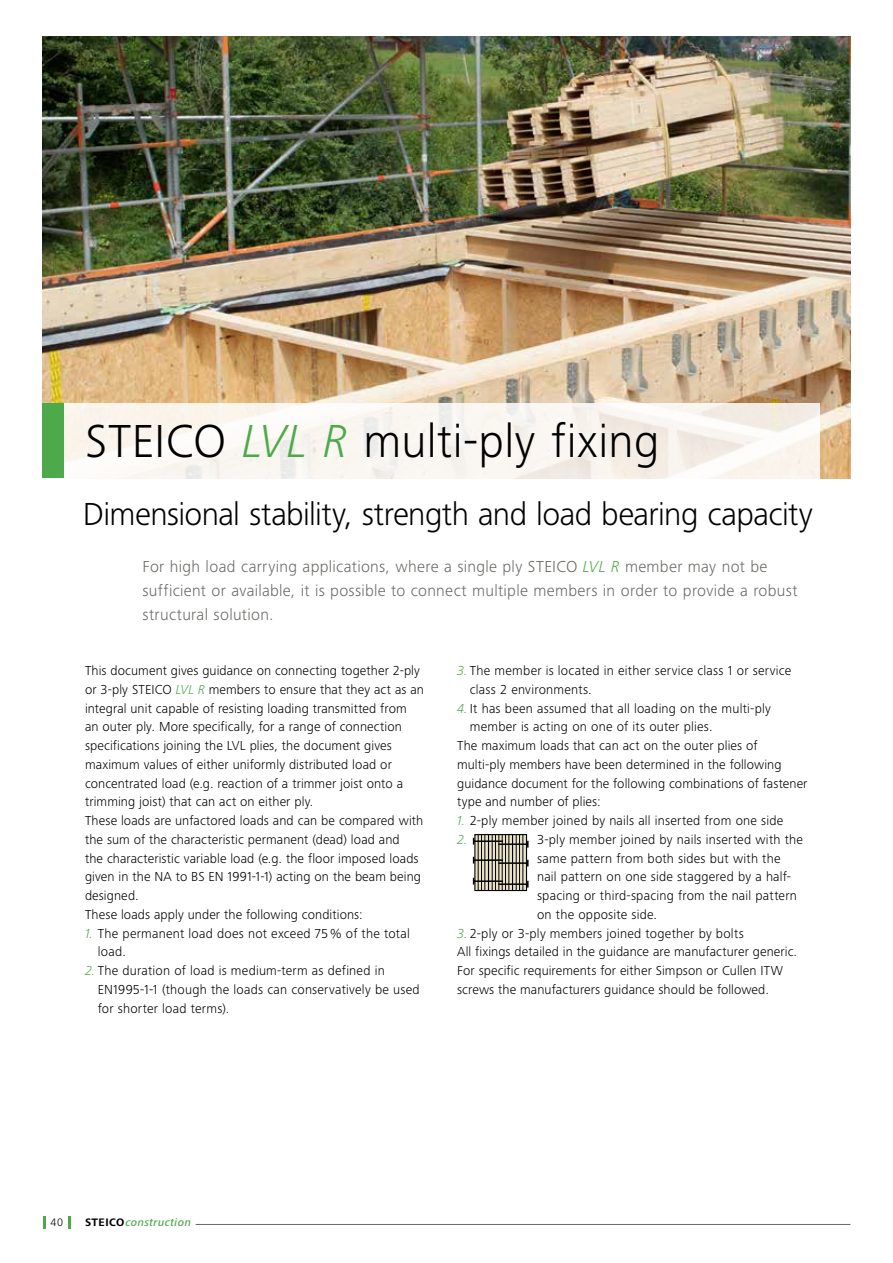
<style>
.page{position:relative;width:893px;height:1263px;background:#fff}
.page>*{position:absolute;margin:0;border:0;box-sizing:border-box;transform-origin:0 0}
._4_0_Intro-Headline{font:300 48px "Frutiger Next LTW1 G";letter-spacing:.01em;color:#000}
._4_0_Intro-Subline{font:300 33px "Frutiger Next LTW1 G";letter-spacing:-.02em;color:#000}
._4_0_Intro{font:300 16.5px/24px "Frutiger Next LTW1 G";letter-spacing:.02em;color:#6a6864}
._1_0_Copy__englisch{font:300 13.5px/18.8px "Frutiger Next LTW1 G";letter-spacing:.01em;color:#000}
._1_2_Copy_Bulletpoin{font:300 13.5px/18.8px "Frutiger Next LTW1 G";letter-spacing:.02em;color:#000}
._1_2_Copy_Bulletpoin-2{font:italic 300 13.5px "Frutiger Next LTW1 G";color:#4da94a}
.t1{font:italic 500 11.25px "Frutiger Next LTW1 G";letter-spacing:.035em;color:#4da94a}
.t2{font:300 11.25px "Frutiger Next LTW1 G";color:#000}
.s1{font-style:italic;color:#4da94a}
.s2{font-weight:700;font-style:normal;color:#000}
</style>
<div class="page">
<hr style="left:196px;top:1224px;width:654px;height:1px;background:#6a6864">
<svg style="left:43px;top:1216px;width:2px;height:13px"></svg>
<svg style="left:68px;top:1216px;width:3px;height:13px"></svg>
<img style="left:43px;top:37px;width:807px;height:441px">
<svg style="left:476px;top:836px;width:49px;height:53px;background:#cec8af"></svg>
<div style="left:474px;top:834px;width:53px;height:57px;border:1px solid #000"></div>
<hr style="left:478px;top:834px;width:1px;height:57px;background:#000">
<hr style="left:481px;top:834px;width:1px;height:57px;background:#000">
<hr style="left:485px;top:834px;width:1px;height:57px;background:#000">
<hr style="left:488px;top:834px;width:1px;height:57px;background:#000">
<hr style="left:512px;top:834px;width:1px;height:57px;background:#000">
<hr style="left:492px;top:834px;width:1px;height:57px;background:#000">
<hr style="left:495px;top:834px;width:1px;height:57px;background:#000">
<hr style="left:499px;top:834px;width:1px;height:57px;background:#000">
<hr style="left:502px;top:834px;width:1px;height:57px;background:#000">
<hr style="left:505px;top:834px;width:1px;height:57px;background:#000">
<hr style="left:509px;top:834px;width:1px;height:57px;background:#000">
<hr style="left:516px;top:834px;width:1px;height:57px;background:#000">
<hr style="left:519px;top:834px;width:1px;height:57px;background:#000">
<hr style="left:523px;top:834px;width:1px;height:57px;background:#000">
<hr style="left:498px;top:843px;width:30px;height:2px;background:#000">
<hr style="left:498px;top:862px;width:30px;height:2px;background:#000">
<hr style="left:498px;top:883px;width:30px;height:2px;background:#000">
<hr style="left:474px;top:840px;width:29px;height:2px;background:#000">
<hr style="left:474px;top:859px;width:29px;height:2px;background:#000">
<hr style="left:474px;top:880px;width:29px;height:2px;background:#000">
<svg style="left:64px;top:403px;width:756px;height:76px;fill:#faf5f0"></svg>
<div style="left:43px;top:403px;width:21px;height:75px;background:#4da94a"></div>
<p class="_4_0_Intro-Headline" style="left:85px;top:413px;width:576px">STEICO <span class="s1">LVL R</span> multi-ply fixing</p>
<p class="_4_0_Intro-Subline" style="left:83px;top:495px;width:732px">Dimensional stability, strength and load bearing capacity</p>
<p class="_4_0_Intro" style="left:142px;top:554px;width:657px">For high load carrying applications, where a single ply STEICO <span class="s1">LVL R</span> member may not be sufficient or available, it is possible to connect multiple members in order to provide a robust structural solution.</p>
<p class="_1_0_Copy__englisch" style="left:85px;top:661px;width:340px">This document gives guidance on connecting together 2-ply or 3-ply STEICO <span class="s1">LVL R</span> members to ensure that they act as an integral unit capable of resisting loading transmitted from<br>an outer ply. More specifically, for a range of connection specifications joining the LVL plies, the document gives maximum values of either uniformly distributed load or concentrated load (e.g. reaction of a trimmer joist onto a trimming joist) that can act on either ply.</p>
<p class="_1_0_Copy__englisch" style="left:85px;top:811px;width:340px">These loads are unfactored loads and can be compared with the sum of the characteristic permanent (dead) load and<br>the characteristic variable load (e.g. the floor imposed loads given in the NA to BS EN 1991-1-1) acting on the beam being designed.</p>
<p class="_1_0_Copy__englisch" style="left:85px;top:905px;width:279px">These loads apply under the following conditions:</p>
<p class="_1_2_Copy_Bulletpoin" style="left:98px;top:924px;width:314px;text-indent:-13px"><span class="s1">1.</span> The permanent load does not exceed 75 % of the total load.</p>
<p class="_1_2_Copy_Bulletpoin" style="left:98px;top:961px;width:323px;text-indent:-13px"><span class="s1">2.</span> The duration of load is medium-term as defined in<br>EN1995-1-1 (though the loads can conservatively be used for shorter load terms).</p>
<p class="_1_2_Copy_Bulletpoin" style="left:470px;top:661px;width:323px;text-indent:-13px"><span class="s1">3.</span> The member is located in either service class 1 or service class 2 environments.</p>
<p class="_1_2_Copy_Bulletpoin" style="left:470px;top:699px;width:303px;text-indent:-13px"><span class="s1">4.</span> It has been assumed that all loading on the multi-ply member is acting on one of its outer plies.</p>
<p class="_1_0_Copy__englisch" style="left:457px;top:736px;width:352px">The maximum loads that can act on the outer plies of multi-ply members have been determined in the following guidance document for the following combinations of fastener type and number of plies:</p>
<p class="_1_2_Copy_Bulletpoin" style="left:457px;top:811px;width:328px"><span class="s1">1.</span> 2-ply member joined by nails all inserted from one side</p>
<p class="_1_2_Copy_Bulletpoin-2" style="left:457px;top:832px;width:12px">2.</p>
<p class="_1_2_Copy_Bulletpoin" style="left:537px;top:830px;width:268px">3-ply member joined by nails inserted with the same pattern from both sides but with the nail pattern on one side staggered by a half&shy;spacing or third-spacing from the nail pattern on the opposite side.</p>
<p class="_1_2_Copy_Bulletpoin" style="left:457px;top:924px;width:288px"><span class="s1">3.</span> 2-ply or 3-ply members joined together by bolts</p>
<p class="_1_0_Copy__englisch" style="left:457px;top:942px;width:342px">All fixings detailed in the guidance are manufacturer generic.<br>For specific requirements for either Simpson or Cullen ITW screws the manufacturers guidance should be followed.</p>
<p class="t2" style="left:51px;top:1216px;width:14px">40</p>
<p class="t1" style="left:85px;top:1216px;width:107px"><span class="s2">STEICO</span>construction</p>
</div>
